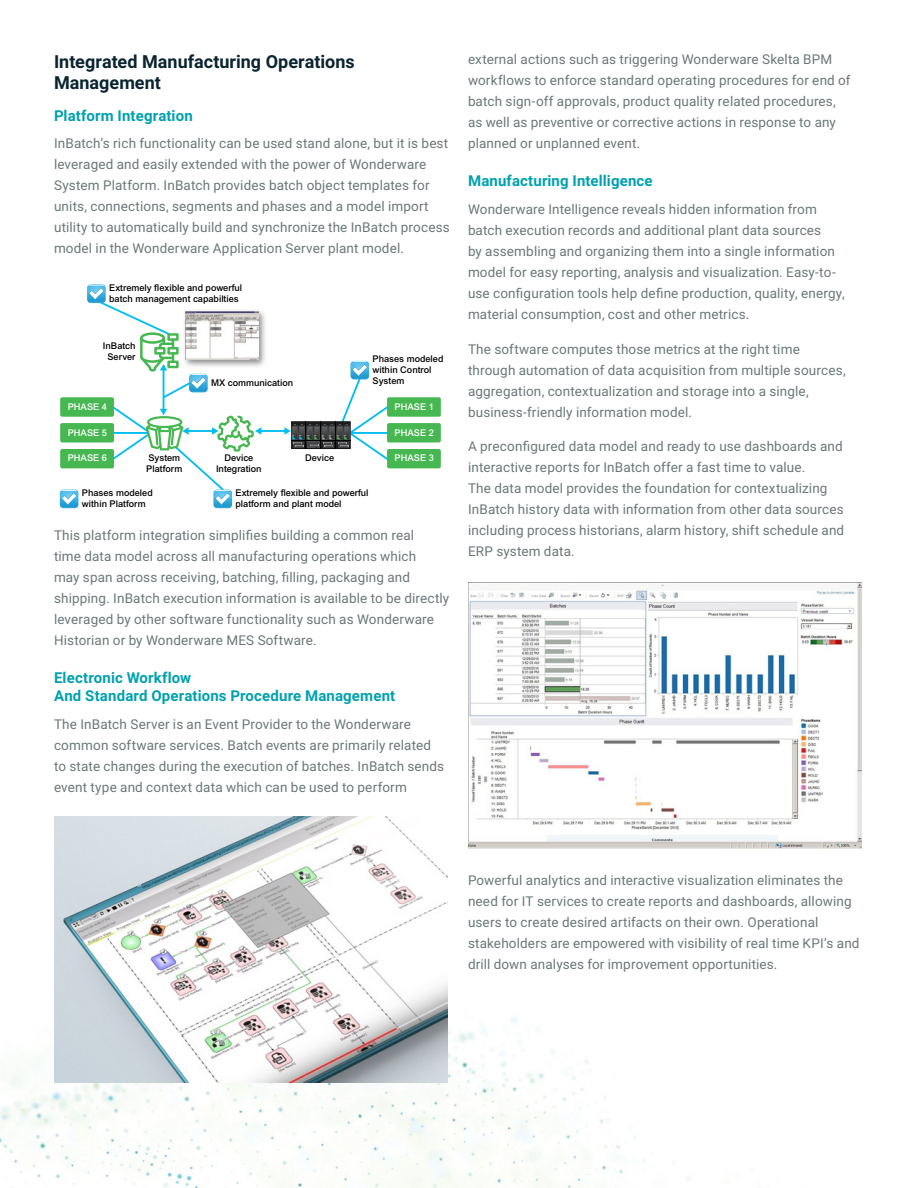
<style>
.page{position:relative;width:918px;height:1188px;background:#fff}
.page>*{position:absolute;margin:0;border:0;box-sizing:border-box;transform-origin:0 0}
.Section_Header{font:700 18px/21.6px "Roboto";color:#0a2430}
.Section_Header_2{font:700 15px/18px "Roboto";letter-spacing:.01em;color:#00a1af}
.DS_Body_Text{font:13.5px/21px "Roboto";letter-spacing:.01em;color:#6c7677}
.t1{font:500 9.3px/11.1px "Arial MT Std";color:#000}
.t2{font:500 9.3px "Arial MT Std";color:#fff}
</style>
<div class="page">
<img style="left:0;top:360px;width:862px;height:828px">
<div style="left:387px;top:397px;width:54px;height:20px;background:#46b751;border-radius:2px"></div>
<div style="left:387px;top:423px;width:54px;height:19px;background:#46b751;border-radius:2px"></div>
<div style="left:387px;top:449px;width:54px;height:19px;background:#46b751;border-radius:2px"></div>
<img style="left:261px;top:311px;width:8px;height:59px">
<svg style="left:60px;top:490px;width:18px;height:18px"></svg>
<hr style="left:260px;top:430px;width:25px;height:2px;background:#00bdf2">
<svg style="left:284px;top:361px;width:108px;height:102px"></svg>
<div style="left:60px;top:397px;width:54px;height:20px;background:#46b751;border-radius:2px"></div>
<div style="left:60px;top:423px;width:54px;height:19px;background:#46b751;border-radius:2px"></div>
<div style="left:60px;top:449px;width:54px;height:19px;background:#46b751;border-radius:2px"></div>
<svg style="left:87px;top:284px;width:174px;height:224px"></svg>
<div style="left:154px;top:347px;width:12px;height:8px;border:3px solid #46b751"></div>
<div style="left:167px;top:347px;width:12px;height:8px;border:3px solid #46b751"></div>
<img style="left:54px;top:816px;width:393px;height:267px">
<img style="left:468px;top:582px;width:393px;height:267px">
<p class="Section_Header" style="left:54px;top:50px;width:302px">Integrated Manufacturing Operations<br>Management</p>
<p class="Section_Header_2" style="left:54px;top:106px;width:140px">Platform Integration</p>
<p class="DS_Body_Text" style="left:54px;top:133px;width:397px">InBatch’s rich functionality can be used stand alone, but it is best leveraged and easily extended with the power of Wonderware System Platform. InBatch provides batch object templates for units, connections, segments and phases and a model import utility to automatically build and synchronize the InBatch process model in the Wonderware Application Server plant model.</p>
<p class="t1" style="left:109px;top:282px;width:135px">Extremely flexible and powerful batch management capabilties</p>
<p class="t1" style="left:103px;top:340px;width:34px;text-align:center">InBatch<br>Server</p>
<p class="t1" style="left:211px;top:378px;width:84px">MX communication</p>
<p class="t1" style="left:373px;top:353px;width:72px">Phases modeled within Control<br>System</p>
<p class="t2" style="left:68px;top:402px;width:41px">PHASE 4</p>
<p class="t2" style="left:68px;top:427px;width:41px">PHASE 5</p>
<p class="t2" style="left:68px;top:453px;width:41px">PHASE 6</p>
<p class="t2" style="left:395px;top:402px;width:41px">PHASE 1</p>
<p class="t2" style="left:395px;top:427px;width:41px">PHASE 2</p>
<p class="t1" style="left:148px;top:452px;width:33px">System</p>
<p class="t2" style="left:395px;top:453px;width:41px">PHASE 3</p>
<p class="t1" style="left:146px;top:464px;width:38px">Platform</p>
<p class="t1" style="left:216px;top:452px;width:47px;text-align:center">Device<br>Integration</p>
<p class="t1" style="left:305px;top:452px;width:31px">Device</p>
<p class="t1" style="left:82px;top:487px;width:72px">Phases modeled within Platform</p>
<p class="t1" style="left:236px;top:487px;width:135px">Extremely flexible and powerful platform and plant model</p>
<p class="DS_Body_Text" style="left:54px;top:524px;width:397px">This platform integration simplifies building a common real<br>time data model across all manufacturing operations which<br>may span across receiving, batching, filling, packaging and shipping. InBatch execution information is available to be directly leveraged by other software functionality such as Wonderware Historian or by Wonderware MES Software.</p>
<p class="Section_Header_2" style="left:54px;top:668px;width:343px">Electronic Workflow<br>And Standard Operations Procedure Management</p>
<p class="DS_Body_Text" style="left:54px;top:713px;width:392px">The InBatch Server is an Event Provider to the Wonderware common software services. Batch events are primarily related to state changes during the execution of batches. InBatch sends event type and context data which can be used to perform</p>
<p class="DS_Body_Text" style="left:468px;top:48px;width:384px">external actions such as triggering Wonderware Skelta BPM workflows to enforce standard operating procedures for end of batch sign-off approvals, product quality related procedures, as well as preventive or corrective actions in response to any planned or unplanned event.</p>
<p class="Section_Header_2" style="left:468px;top:171px;width:186px">Manufacturing Intelligence</p>
<p class="DS_Body_Text" style="left:468px;top:198px;width:378px">Wonderware Intelligence reveals hidden information from batch execution records and additional plant data sources<br>by assembling and organizing them into a single information model for easy reporting, analysis and visualization. Easy-to&shy;use configuration tools help define production, quality, energy, material consumption, cost and other metrics.</p>
<p class="DS_Body_Text" style="left:468px;top:338px;width:379px">The software computes those metrics at the right time through automation of data acquisition from multiple sources, aggregation, contextualization and storage into a single, business-friendly information model.</p>
<p class="DS_Body_Text" style="left:468px;top:435px;width:378px">A preconfigured data model and ready to use dashboards and interactive reports for InBatch offer a fast time to value.<br>The data model provides the foundation for contextualizing InBatch history data with information from other data sources including process historians, alarm history, shift schedule and ERP system data.</p>
<p class="DS_Body_Text" style="left:468px;top:869px;width:393px">Powerful analytics and interactive visualization eliminates the need for IT services to create reports and dashboards, allowing users to create desired artifacts on their own. Operational stakeholders are empowered with visibility of real time KPI’s and drill down analyses for improvement opportunities.</p>
</div>
